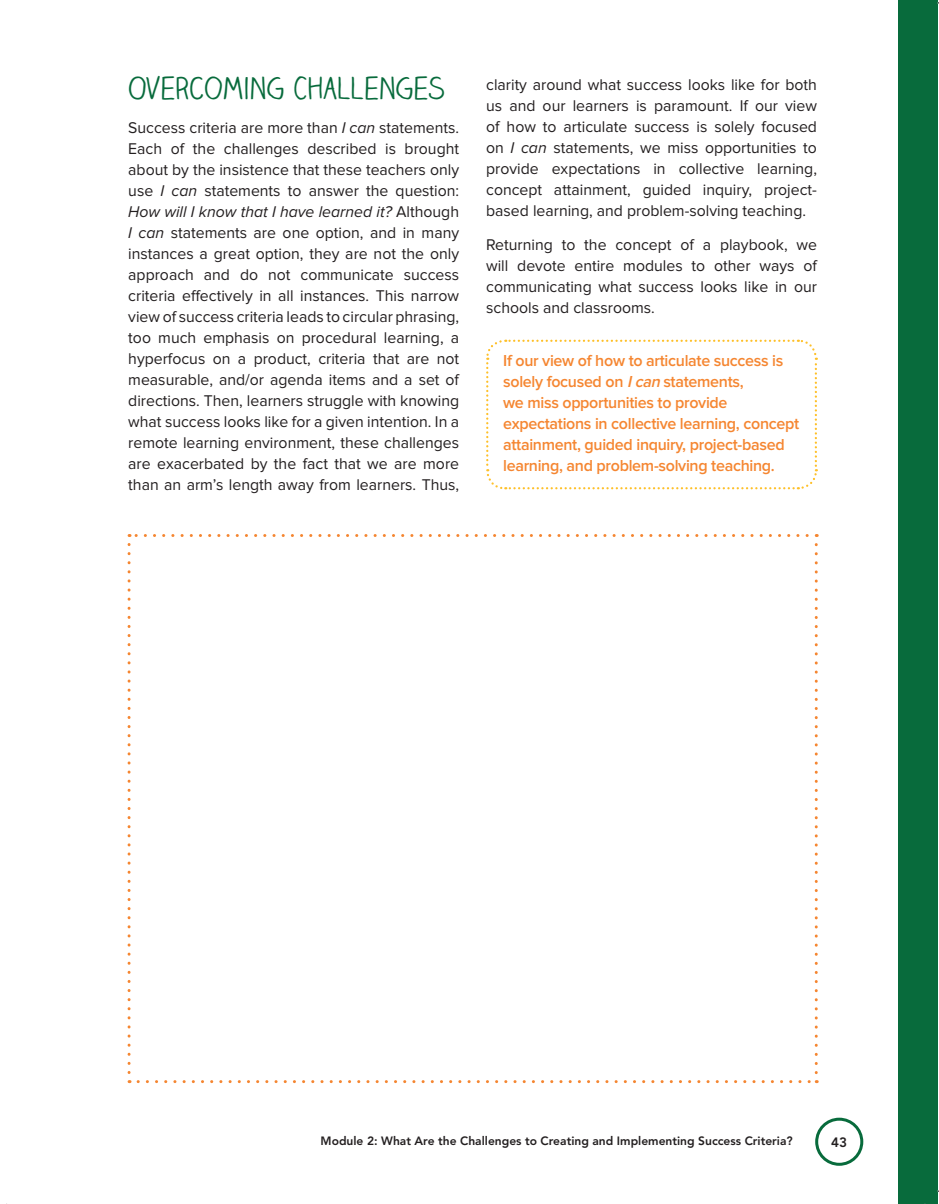
<style>
.page{position:relative;width:939px;height:1204px;background:#fff}
.page>*{position:absolute;margin:0;border:0;box-sizing:border-box;transform-origin:0 0}
.t1{font:30px "Claire Hand";letter-spacing:.01em;color:#086b3c}
.t2{font:600 16.5px/21px "Proxima Nova";letter-spacing:-.02em;color:#f58631}
.t3{font:16.2px/21px "Proxima Nova";color:#231f20;text-align:justify}
.t4{font:800 13.5px "Avenir LT Std";color:#231f20}
.t5{font:800 12px "Avenir LT Std";color:#231f20}
.s1{font-style:italic}
</style>
<div class="page">
<div style="left:815px;top:1117px;width:48px;height:49px;border:3px solid #086b3c;border-radius:50%"></div>
<div style="left:899px;top:0;width:38px;height:1204px;background:#086b3c"></div>
<svg style="left:486px;top:339px;width:332px;height:151px"></svg>
<svg style="left:128px;top:544px;width:3px;height:539px"></svg>
<svg style="left:138px;top:1080px;width:679px;height:3px"></svg>
<svg style="left:815px;top:534px;width:3px;height:538px"></svg>
<svg style="left:129px;top:534px;width:678px;height:3px"></svg>
<h1 class="t1" style="left:128px;top:69px;width:318px">OVERCOMING CHALLENGES</h1>
<p class="t3" style="left:128px;top:118px;width:332px">Success criteria are more than <span class="s1">I can</span> statements.<br>Each of the challenges described is brought about by the insistence that these teachers only use <span class="s1">I can</span> statements to answer the question:<br><span class="s1">How will I know that I have learned it?</span> Although <span class="s1">I can</span> statements are one option, and in many instances a great option, they are not the only approach and do not communicate success criteria effectively in all instances. This narrow view of success criteria leads to circular phrasing, too much emphasis on procedural learning, a hyperfocus on a product, criteria that are not measurable, and/or agenda items and a set of directions. Then, learners struggle with knowing what success looks like for a given intention. In a remote learning environment, these challenges are exacerbated by the fact that we are more than an arm’s length away from learners. Thus,</p>
<p class="t3" style="left:486px;top:75px;width:332px">clarity around what success looks like for both us and our learners is paramount. If our view of how to articulate success is solely focused on <span class="s1">I can</span> statements, we miss opportunities to provide expectations in collective learning, concept attainment, guided inquiry, project&shy;based learning, and problem-solving teaching.</p>
<p class="t3" style="left:486px;top:235px;width:332px">Returning to the concept of a playbook, we will devote entire modules to other ways of communicating what success looks like in our schools and classrooms.</p>
<p class="t2" style="left:503px;top:351px;width:297px">If our view of how to articulate success is solely focused on <span class="s1">Ican</span> statements,<br>we miss opportunities to provide expectations in collective learning, concept attainment, guided inquiry, project-based learning, and problem-solving teaching.</p>
<p class="t5" style="left:321px;top:1134px;width:474px">Module 2: What Are the Challenges to Creating and Implementing Success Criteria?</p>
<p class="t4" style="left:831px;top:1134px;width:17px">43</p>
</div>
